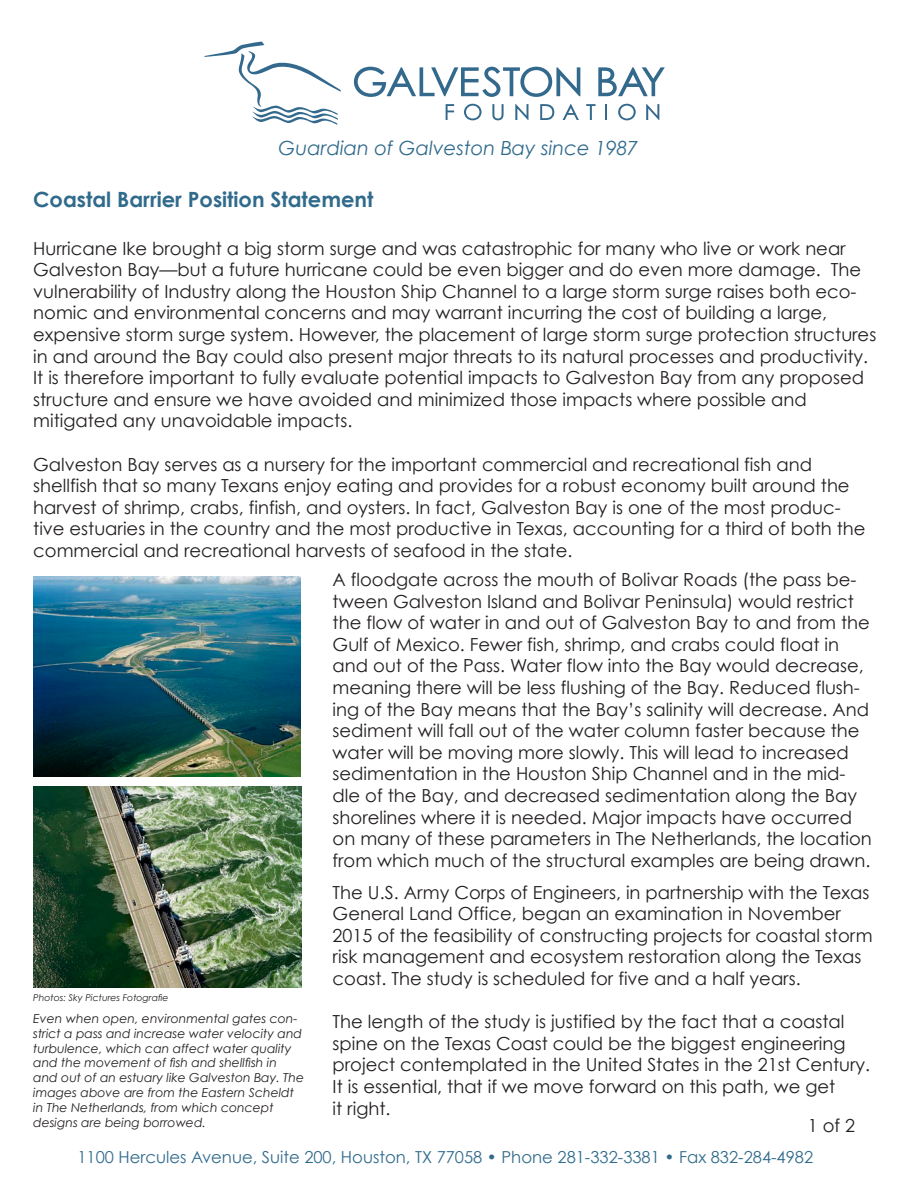
<style>
.page{position:relative;width:918px;height:1188px;background:#fff}
.page>*{position:absolute;margin:0;border:0;box-sizing:border-box;transform-origin:0 0}
.t1{font:700 21px "Century Gothic";color:#316b8c}
.t2{font:italic 19.5px "Century Gothic";color:#316b8c}
.t3{font:18px/21.6px "Century Gothic";color:#231f20}
.t4{font:16.5px "Century Gothic";color:#316b8c}
.t5{font:italic 12.45px/14.9px "Century Gothic";color:#231f20}
.t6{font:italic 9.3px "Century Gothic";color:#231f20}
</style>
<div class="page">
<svg style="left:354px;top:67px;width:226px;height:30px"></svg>
<svg style="left:598px;top:67px;width:67px;height:29px"></svg>
<svg style="left:446px;top:104px;width:8px;height:16px"></svg>
<svg style="left:464px;top:104px;width:18px;height:16px"></svg>
<svg style="left:492px;top:104px;width:12px;height:16px"></svg>
<svg style="left:515px;top:104px;width:13px;height:16px"></svg>
<svg style="left:540px;top:104px;width:14px;height:16px"></svg>
<svg style="left:563px;top:104px;width:16px;height:16px"></svg>
<svg style="left:586px;top:104px;width:10px;height:16px"></svg>
<svg style="left:605px;top:104px;width:2px;height:16px"></svg>
<svg style="left:618px;top:104px;width:18px;height:16px"></svg>
<svg style="left:646px;top:104px;width:13px;height:16px"></svg>
<svg style="left:204px;top:42px;width:137px;height:83px"></svg>
<img style="left:33px;top:576px;width:267px;height:201px">
<img style="left:33px;top:786px;width:268px;height:201px">
<p class="t2" style="left:279px;top:134px;width:361px">Guardian of Galveston Bay since 1987</p>
<p class="t1" style="left:33px;top:187px;width:342px">Coastal Barrier Position Statement</p>
<p class="t3" style="left:33px;top:237px;width:845px">Hurricane Ike brought a big storm surge and was catastrophic for many who live or work near Galveston Bay—but a future hurricane could be even bigger and do even more damage. The vulnerability of Industry along the Houston Ship Channel to a large storm surge raises both eco&shy;nomic and environmental concerns and may warrant incurring the cost of building a large, expensive storm surge system. However, the placement of large storm surge protection structures in and around the Bay could also present major threats to its natural processes and productivity.<br>It is therefore important to fully evaluate potential impacts to Galveston Bay from any proposed structure and ensure we have avoided and minimized those impacts where possible and mitigated any unavoidable impacts.</p>
<p class="t3" style="left:33px;top:453px;width:834px">Galveston Bay serves as a nursery for the important commercial and recreational fish and shellfish that so many Texans enjoy eating and provides for a robust economy built around the harvest of shrimp, crabs, finfish, and oysters. In fact, Galveston Bay is one of the most produc&shy;tive estuaries in the country and the most productive in Texas, accounting for a third of both the commercial and recreational harvests of seafood in the state.</p>
<p class="t3" style="left:333px;top:568px;width:541px">A floodgate across the mouth of Bolivar Roads (the pass be&shy;tween Galveston Island and Bolivar Peninsula) would restrict the flow of water in and out of Galveston Bay to and from the Gulf of Mexico. Fewer fish, shrimp, and crabs could float in and out of the Pass. Water flow into the Bay would decrease, meaning there will be less flushing of the Bay. Reduced flush&shy;ing of the Bay means that the Bay’s salinity will decrease. And sediment will fall out of the water column faster because the water will be moving more slowly. This will lead to increased sedimentation in the Houston Ship Channel and in the mid&shy;dle of the Bay, and decreased sedimentation along the Bay shorelines where it is needed. Major impacts have occurred on many of these parameters in The Netherlands, the location from which much of the structural examples are being drawn.</p>
<p class="t3" style="left:333px;top:881px;width:542px">The U.S. Army Corps of Engineers, in partnership with the Texas General Land Office, began an examination in November 2015 of the feasibility of constructing projects for coastal storm risk management and ecosystem restoration along the Texas coast. The study is scheduled for five and a half years.</p>
<p class="t3" style="left:333px;top:1011px;width:539px">The length of the study is justified by the fact that a coastal spine on the Texas Coast could be the biggest engineering project contemplated in the United States in the 21st Century.</p>
<p class="t3" style="left:333px;top:1075px;width:504px">It is essential, that if we move forward on this path, we get it right.</p>
<p class="t3" style="left:808px;top:1114px;width:49px">1 of 2</p>
<p class="t4" style="left:77px;top:1147px;width:737px">1100 Hercules Avenue, Suite 200, Houston, TX 77058 • Phone 281-332-3381 • Fax 832-284-4982</p>
<p class="t6" style="left:33px;top:991px;width:137px">Photos: Sky Pictures Fotografie</p>
<p class="t5" style="left:33px;top:1011px;width:273px">Even when open, environmental gates con&shy;strict a pass and increase water velocity and turbulence, which can affect water quality and the movement of fish and shellfish in and out of an estuary like Galveston Bay. The images above are from the Eastern Scheldt in The Netherlands, from which concept designs are being borrowed.</p>
</div>
